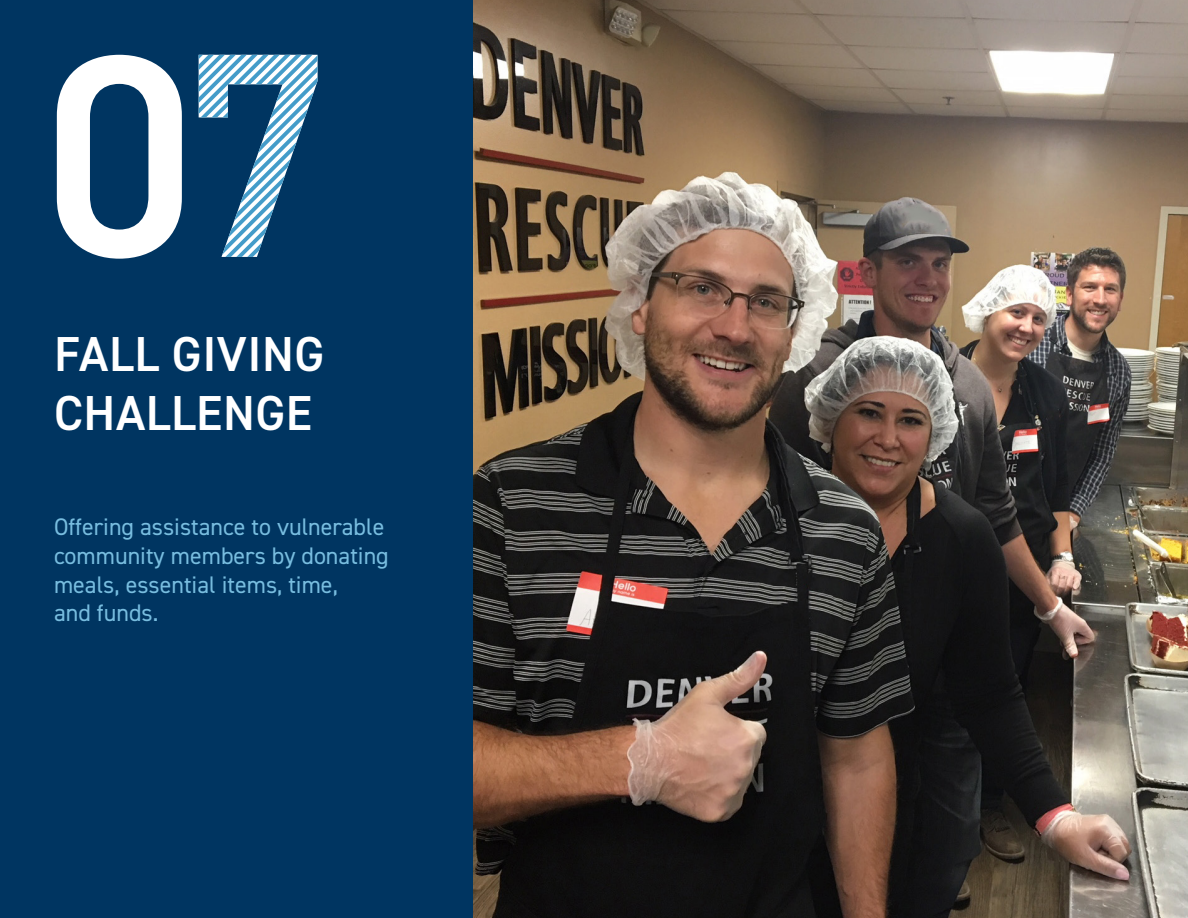
<style>
.page{position:relative;width:1188px;height:918px;background:#fff}
.page>*{position:absolute;margin:0;border:0;box-sizing:border-box;transform-origin:0 0}
.t1{font:600 288px "DIN2014";color:#fff}
.t2{font:600 49.2px/59.1px "DIN2014";letter-spacing:.01em;color:#fff}
.t3{font:24px/28.8px "DIN2014";color:#78bddf}
</style>
<div class="page">
<div style="left:0;top:0;width:475px;height:918px;background:#003561"></div>
<img style="left:473px;top:0;width:715px;height:918px">
<svg style="left:199px;top:55px;width:119px;height:202px"></svg>
<h1 class="t1" style="left:44px;top:-34px;width:152px">0</h1>
<h2 class="t2" style="left:54px;top:324px;width:272px">FALL GIVING<br>CHALLENGE</h2>
<p class="t3" style="left:54px;top:512px;width:336px">Offering assistance to vulnerable community members by donating meals, essential items, time,<br>and funds.</p>
</div>
